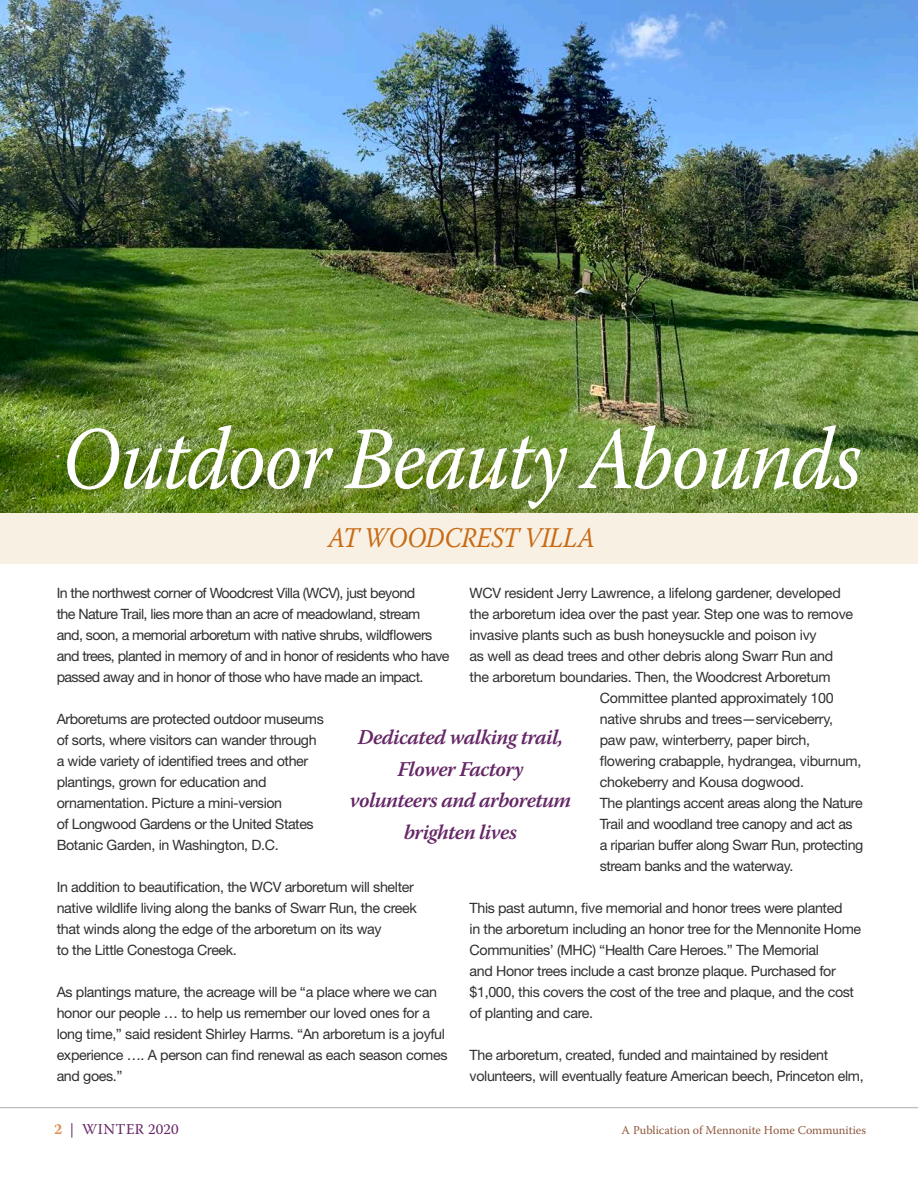
<style>
.page{position:relative;width:918px;height:1188px;background:#fff}
.page>*{position:absolute;margin:0;border:0;box-sizing:border-box;transform-origin:0 0}
.t1{font:italic 88.5px "Warnock Pro";letter-spacing:-.025em;color:#fff;scale:.9 1}
.t2{font:italic 28.5px "Warnock Pro";letter-spacing:-.005em;color:#c76a14;scale:.9 1}
.t3{font:italic 600 21px/31.5px "Warnock Pro";letter-spacing:-.03em;color:#652766;text-align:center}
.t4{font:15px "Warnock Pro";letter-spacing:.02em;color:#652766}
.t5{font:14.25px/21px "Helvetica Neue LT Std";letter-spacing:-.025em;color:#312f30}
.t6{font:12px "Warnock Pro";color:#90583e}
.s1{font-weight:700;color:#dd8f54}
</style>
<div class="page">
<div style="left:0;top:188px;width:918px;height:376px;background:#f8f1e3"></div>
<hr style="left:917px;top:0;width:1px;height:1188px;background:#f8f1e3">
<img style="left:0;top:0;width:918px;height:512px">
<hr style="left:0;top:1107px;width:918px;height:1px;background:#bcbdc0">
<p class="t1" style="left:62px;top:406px;width:891px">Outdoor Beauty Abounds</p>
<p class="t2" style="left:328px;top:520px;width:298px">AT WOODCREST VILLA</p>
<p class="t5" style="left:57px;top:582px;width:394px">In the northwest corner of Woodcrest Villa (WCV), just beyond<br>the Nature Trail, lies more than an acre of meadowland, stream and, soon, a memorial arboretum with native shrubs, wildflowers and trees, planted in memory of and in honor of residents who have passed away and in honor of those who have made an impact.</p>
<p class="t5" style="left:57px;top:708px;width:269px">Arboretums are protected outdoor museums of sorts, where visitors can wander through a wide variety of identified trees and other plantings, grown for education and ornamentation. Picture a mini-version<br>of Longwood Gardens or the United States Botanic Garden, in Washington, D.C.</p>
<p class="t5" style="left:57px;top:876px;width:362px">In addition to beautification, the WCV arboretum will shelter native wildlife living along the banks of Swarr Run, the creek that winds along the edge of the arboretum on its way<br>to the Little Conestoga Creek.</p>
<p class="t5" style="left:57px;top:981px;width:392px">As plantings mature, the acreage will be “a place where we can honor our people … to help us remember our loved ones for a long time,” said resident Shirley Harms. “An arboretum is a joyful experience …. A person can find renewal as each season comes and goes.”</p>
<p class="t5" style="left:470px;top:582px;width:373px">WCV resident Jerry Lawrence, a lifelong gardener, developed</p>
<p class="t5" style="left:470px;top:603px;width:385px">the arboretum idea over the past year. Step one was to remove</p>
<p class="t5" style="left:470px;top:624px;width:349px">invasive plants such as bush honeysuckle and poison ivy</p>
<p class="t5" style="left:470px;top:645px;width:365px">as well as dead trees and other debris along Swarr Run and</p>
<p class="t5" style="left:470px;top:666px;width:363px">the arboretum boundaries. Then, the Woodcrest Arboretum</p>
<p class="t5" style="left:600px;top:687px;width:235px">Committee planted approximately 100</p>
<p class="t5" style="left:600px;top:708px;width:235px">native shrubs and trees—serviceberry,</p>
<p class="t5" style="left:600px;top:729px;width:212px">paw paw, winterberry, paper birch,</p>
<p class="t5" style="left:600px;top:750px;width:263px">flowering crabapple, hydrangea, viburnum,</p>
<p class="t5" style="left:600px;top:771px;width:206px">chokeberry and Kousa dogwood.</p>
<p class="t5" style="left:600px;top:792px;width:264px">The plantings accent areas along the Nature</p>
<p class="t5" style="left:600px;top:813px;width:254px">Trail and woodland tree canopy and act as</p>
<p class="t5" style="left:600px;top:834px;width:265px">a riparian buffer along Swarr Run, protecting</p>
<p class="t5" style="left:600px;top:855px;width:195px">stream banks and the waterway.</p>
<p class="t5" style="left:470px;top:897px;width:393px">This past autumn, five memorial and honor trees were planted<br>in the arboretum including an honor tree for the Mennonite Home Communities’ (MHC) “Health Care Heroes.” The Memorial<br>and Honor trees include a cast bronze plaque. Purchased for $1,000, this covers the cost of the tree and plaque, and the cost of planting and care.</p>
<p class="t5" style="left:470px;top:1044px;width:396px">The arboretum, created, funded and maintained by resident volunteers, will eventually feature American beech, Princeton elm,</p>
<p class="t3" style="left:358px;top:721px;width:207px">Dedicated walking trail,<br>Flower Factory</p>
<p class="t3" style="left:350px;top:784px;width:223px">volunteers and arboretum brighten lives</p>
<p class="t4" style="left:54px;top:1120px;width:126px"><span class="s1">2</span> | WINTER 2020</p>
<p class="t6" style="left:622px;top:1123px;width:246px">A Publication of Mennonite Home Communities</p>
</div>
